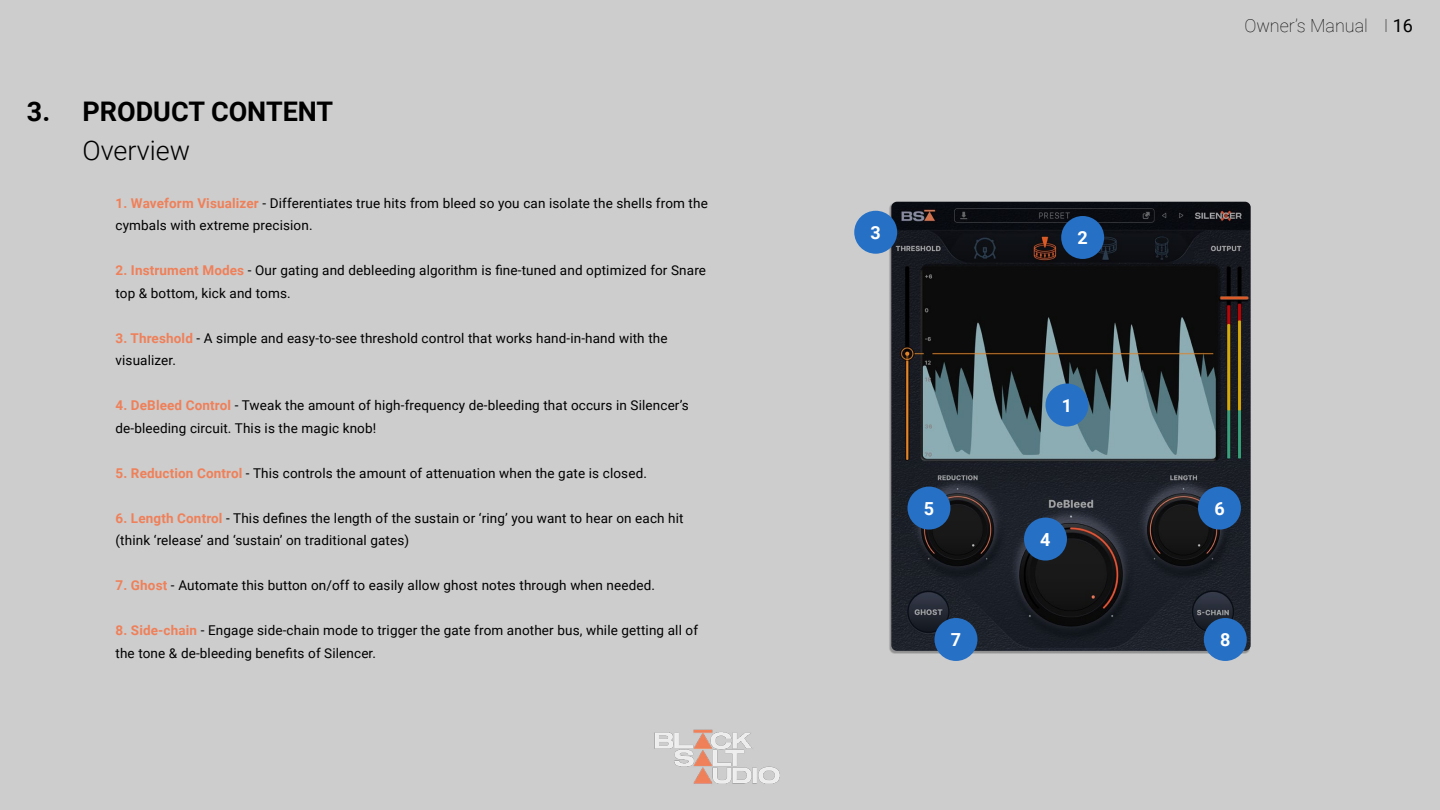
<style>
.page{position:relative;width:1440px;height:810px;background:#cdcdcd}
.page>*{position:absolute;margin:0;border:0;box-sizing:border-box;transform-origin:0 0}
.t1{font:700 27px "Roboto";color:#000}
.t2{font:300 27px "Roboto";color:#000}
.t3{font:100 18px "Roboto";color:#000}
.t4{font:700 18px "Roboto";color:#fff}
.t5{font:13.5px/22.5px "Roboto";letter-spacing:.01em;color:#000}
.s1{font-weight:700;color:#ef8059}
.s2{font-weight:400}
</style>
<div class="page">
<img style="left:654px;top:729px;width:126px;height:55px">
<img style="left:891px;top:202px;width:360px;height:449px">
<div style="left:854px;top:211px;width:43px;height:43px;background:#2670c5;border-radius:50%"></div>
<div style="left:1046px;top:384px;width:42px;height:42px;background:#2670c5;border-radius:50%"></div>
<div style="left:1061px;top:216px;width:43px;height:43px;background:#2670c5;border-radius:50%"></div>
<div style="left:1024px;top:518px;width:43px;height:43px;background:#2670c5;border-radius:50%"></div>
<div style="left:908px;top:487px;width:42px;height:43px;background:#2670c5;border-radius:50%"></div>
<div style="left:1198px;top:487px;width:43px;height:43px;background:#2670c5;border-radius:50%"></div>
<div style="left:935px;top:618px;width:42px;height:43px;background:#2670c5;border-radius:50%"></div>
<div style="left:1204px;top:618px;width:43px;height:43px;background:#2670c5;border-radius:50%"></div>
<h1 class="t1" style="left:27px;top:92px;width:25px">3.</h1>
<h1 class="t1" style="left:82px;top:92px;width:252px">PRODUCT CONTENT</h1>
<h1 class="t2" style="left:82px;top:131px;width:109px">Overview</h1>
<p class="t5" style="left:116px;top:191px;width:594px"><span class="s1">1. Waveform Visualizer</span> - Differentiates true hits from bleed so you can isolate the shells from the cymbals with extreme precision.</p>
<p class="t5" style="left:116px;top:259px;width:592px"><span class="s1">2. Instrument Modes</span> - Our gating and debleeding algorithm is fine-tuned and optimized for Snare top &amp; bottom, kick and toms.</p>
<p class="t5" style="left:116px;top:326px;width:554px"><span class="s1">3. Threshold</span> - A simple and easy-to-see threshold control that works hand-in-hand with the visualizer.</p>
<p class="t5" style="left:116px;top:394px;width:575px"><span class="s1">4. DeBleed Control</span> - Tweak the amount of high-frequency de-bleeding that occurs in Silencer’s de-bleeding circuit. This is the magic knob!</p>
<p class="t5" style="left:116px;top:461px;width:533px"><span class="s1">5. Reduction Control</span> - This controls the amount of attenuation when the gate is closed.</p>
<p class="t5" style="left:116px;top:506px;width:570px"><span class="s1">6. Length Control</span> - This defines the length of the sustain or ‘ring’ you want to hear on each hit (think ‘release’ and ‘sustain’ on traditional gates)</p>
<p class="t5" style="left:116px;top:574px;width:541px"><span class="s1">7. Ghost</span> - Automate this button on/off to easily allow ghost notes through when needed.</p>
<p class="t5" style="left:116px;top:619px;width:584px"><span class="s1">8. Side-chain</span> - Engage side-chain mode to trigger the gate from another bus, while getting all of the tone &amp; de-bleeding benefits of Silencer.</p>
<h2 class="t3" style="left:1244px;top:12px;width:170px">Owner’s Manual I <span class="s2">16</span></h2>
<h2 class="t4" style="left:871px;top:220px;width:12px">3</h2>
<h2 class="t4" style="left:1078px;top:225px;width:12px">2</h2>
<h2 class="t4" style="left:1062px;top:393px;width:12px">1</h2>
<h2 class="t4" style="left:924px;top:496px;width:12px">5</h2>
<h2 class="t4" style="left:1214px;top:496px;width:12px">6</h2>
<h2 class="t4" style="left:1040px;top:527px;width:12px">4</h2>
<h2 class="t4" style="left:951px;top:627px;width:12px">7</h2>
<h2 class="t4" style="left:1220px;top:627px;width:12px">8</h2>
</div>
